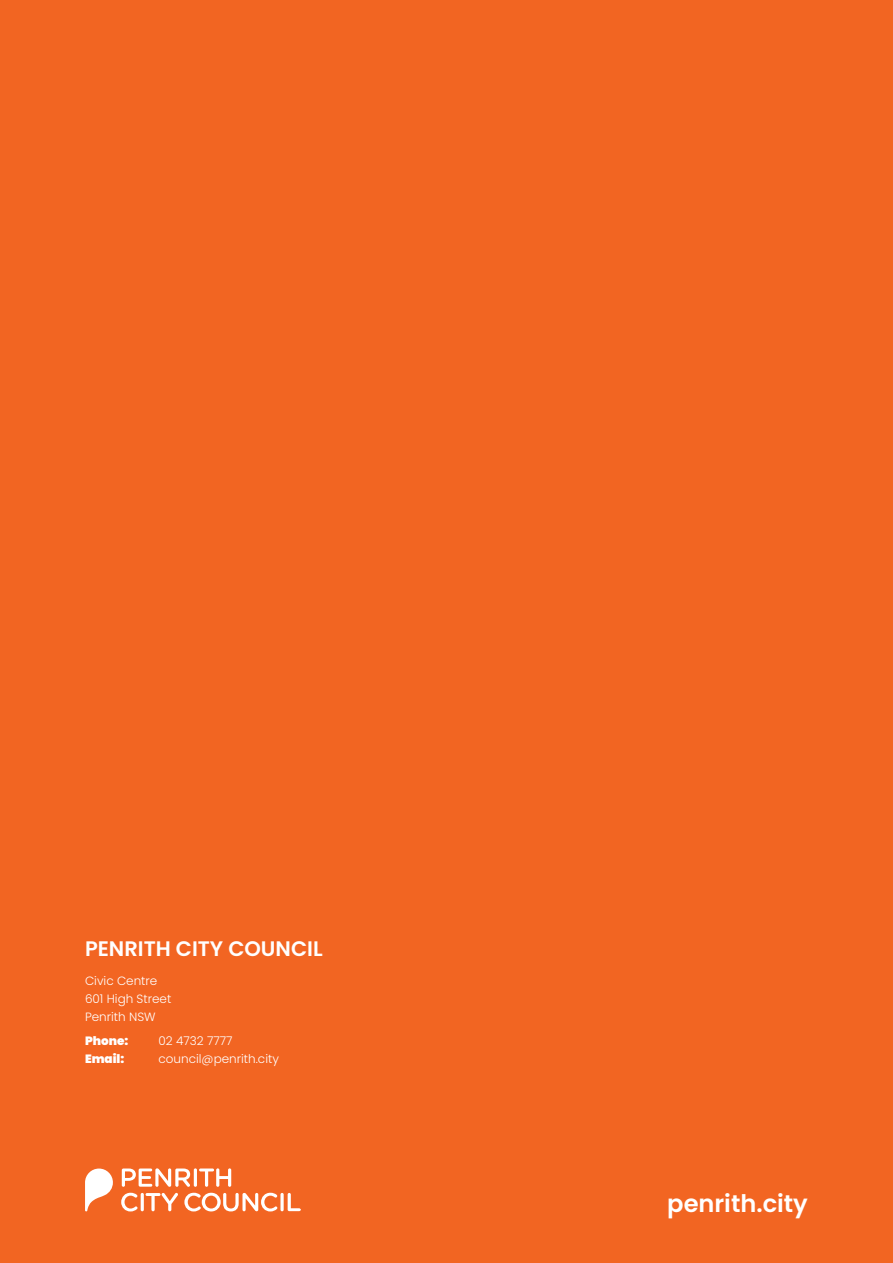
<style>
.page{position:relative;width:893px;height:1263px;background:#f26522}
.page>*{position:absolute;margin:0;border:0;box-sizing:border-box;transform-origin:0 0}
.t1{font:600 24.15px "Poppins";color:#fff}
.t2{font:600 21px "Poppins";color:#fff}
.t3{font:300 12px/18px "Poppins";color:#fff}
.t4{font:900 12px "Poppins";color:#fff}
</style>
<div class="page">
<svg style="left:122px;top:1168px;width:109px;height:19px"></svg>
<svg style="left:121px;top:1193px;width:180px;height:18px"></svg>
<svg style="left:85px;top:1168px;width:28px;height:43px"></svg>
<h2 class="t2" style="left:85px;top:937px;width:239px">PENRITH CITY COUNCIL</h2>
<p class="t3" style="left:85px;top:972px;width:88px">Civic Centre<br>601 High Street<br>Penrith NSW</p>
<p class="t4" style="left:85px;top:1034px;width:45px">Phone:</p>
<p class="t3" style="left:159px;top:1032px;width:76px">02 4732 7777</p>
<p class="t4" style="left:85px;top:1052px;width:41px">Email:</p>
<p class="t3" style="left:159px;top:1050px;width:122px">council@penrith.city</p>
<h1 class="t1" style="left:667px;top:1189px;width:142px">penrith.city</h1>
</div>
